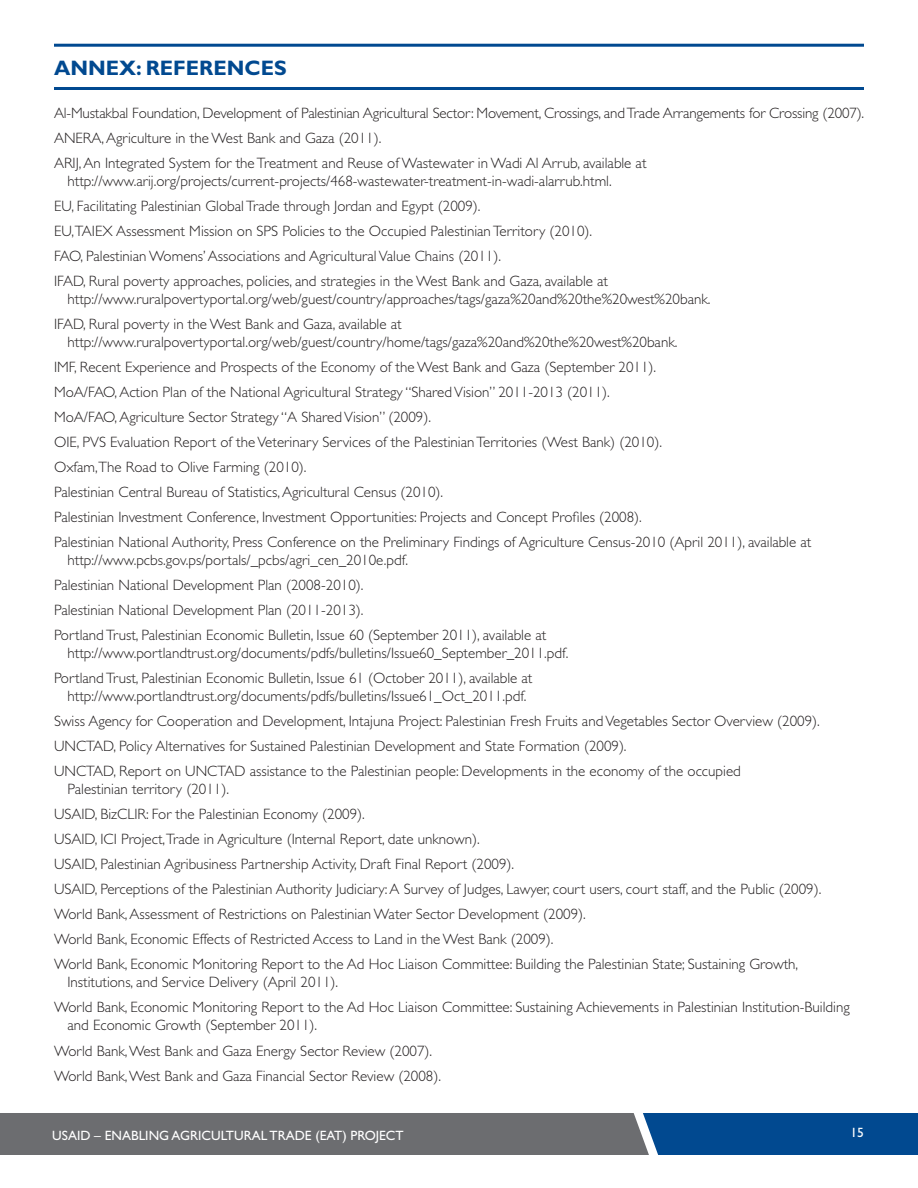
<style>
.page{position:relative;width:918px;height:1188px;background:#fff}
.page>*{position:absolute;margin:0;border:0;box-sizing:border-box;transform-origin:0 0}
.t1{font:700 21px "Gill Sans Std";color:#014990}
.t2{font:300 15px/25px "Gill Sans Std";color:#231f20}
.t3{font:13.5px "Gill Sans Std";color:#fff}
</style>
<div class="page">
<svg style="left:0;top:1113px;width:918px;height:42px;background:#4e647a"></svg>
<hr style="left:54px;top:44px;width:810px;height:3px;background:#014990">
<hr style="left:54px;top:87px;width:810px;height:3px;background:#014990">
<h1 class="t1" style="left:54px;top:55px;width:220px">ANNEX: REFERENCES</h1>
<p class="t2" style="left:54px;top:101px;width:812px">Al-Mustakbal Foundation, Development of Palestinian Agricultural Sector: Movement, Crossings, and Trade Arrangements for Crossing (2007).<br>ANERA, Agriculture in the West Bank and Gaza (2011).<br>ARIJ, An Integrated System for the Treatment and Reuse of Wastewater in Wadi Al Arrub, available at</p>
<p class="t2" style="left:54px;top:169px;width:559px;text-indent:14px">http://www.arij.org/projects/current-projects/468-wastewater-treatment-in-wadi-alarrub.html.<br>EU, Facilitating Palestinian Global Trade through Jordan and Egypt (2009).<br>EU,TAIEX Assessment Mission on SPS Policies to the Occupied Palestinian Territory (2010).<br>FAO, Palestinian Womens’ Associations and Agricultural Value Chains (2011).<br>IFAD, Rural poverty approaches, policies, and strategies in the West Bank and Gaza, available at</p>
<p class="t2" style="left:54px;top:287px;width:658px;text-indent:14px">http://www.ruralpovertyportal.org/web/guest/country/approaches/tags/gaza%20and%20the%20west%20bank.<br>IFAD, Rural poverty in the West Bank and Gaza, available at</p>
<p class="t2" style="left:54px;top:330px;width:759px;text-indent:14px">http://www.ruralpovertyportal.org/web/guest/country/home/tags/gaza%20and%20the%20west%20bank.<br>IMF, Recent Experience and Prospects of the Economy of the West Bank and Gaza (September 2011).<br>MoA/FAO, Action Plan of the National Agricultural Strategy “Shared Vision” 2011-2013 (2011).<br>MoA/FAO, Agriculture Sector Strategy “A Shared Vision” (2009).<br>OIE, PVS Evaluation Report of the Veterinary Services of the Palestinian Territories (West Bank) (2010).<br>Oxfam,The Road to Olive Farming (2010).<br>Palestinian Central Bureau of Statistics, Agricultural Census (2010).<br>Palestinian Investment Conference, Investment Opportunities: Projects and Concept Profiles (2008).<br>Palestinian National Authority, Press Conference on the Preliminary Findings of Agriculture Census-2010 (April 2011), available at</p>
<p class="t2" style="left:54px;top:548px;width:494px;text-indent:14px">http://www.pcbs.gov.ps/portals/_pcbs/agri_cen_2010e.pdf.<br>Palestinian National Development Plan (2008-2010).<br>Palestinian National Development Plan (2011-2013).<br>Portland Trust, Palestinian Economic Bulletin, Issue 60 (September 2011), available at</p>
<p class="t2" style="left:54px;top:641px;width:516px;text-indent:14px">http://www.portlandtrust.org/documents/pdfs/bulletins/Issue60_September_2011.pdf.<br>Portland Trust, Palestinian Economic Bulletin, Issue 61 (October 2011), available at</p>
<p class="t2" style="left:54px;top:684px;width:767px;text-indent:14px">http://www.portlandtrust.org/documents/pdfs/bulletins/Issue61_Oct_2011.pdf.<br>Swiss Agency for Cooperation and Development, Intajuna Project: Palestinian Fresh Fruits and Vegetables Sector Overview (2009).<br>UNCTAD, Policy Alternatives for Sustained Palestinian Development and State Formation (2009).<br>UNCTAD, Report on UNCTAD assistance to the Palestinian people: Developments in the economy of the occupied</p>
<p class="t2" style="left:54px;top:777px;width:769px;text-indent:14px">Palestinian territory (2011).<br>USAID, BizCLIR: For the Palestinian Economy (2009).<br>USAID, ICI Project,Trade in Agriculture (Internal Report, date unknown).<br>USAID, Palestinian Agribusiness Partnership Activity, Draft Final Report (2009).<br>USAID, Perceptions of the Palestinian Authority Judiciary: A Survey of Judges, Lawyer, court users, court staff, and the Public (2009).<br>World Bank, Assessment of Restrictions on Palestinian Water Sector Development (2009).<br>World Bank, Economic Effects of Restricted Access to Land in the West Bank (2009).<br>World Bank, Economic Monitoring Report to the Ad Hoc Liaison Committee: Building the Palestinian State; Sustaining Growth,</p>
<p class="t2" style="left:54px;top:970px;width:797px;text-indent:14px">Institutions, and Service Delivery (April 2011).<br>World Bank, Economic Monitoring Report to the Ad Hoc Liaison Committee: Sustaining Achievements in Palestinian Institution-Building</p>
<p class="t2" style="left:54px;top:1013px;width:389px;text-indent:14px">and Economic Growth (September 2011).<br>World Bank, West Bank and Gaza Energy Sector Review (2007).<br>World Bank, West Bank and Gaza Financial Sector Review (2008).</p>
<p class="t3" style="left:52px;top:1128px;width:349px">USAI D – ENABLING AGRICU LTU RAL TRAD E (EAT) PROJECT</p>
<p class="t3" style="left:851px;top:1125px;width:15px">15</p>
</div>
